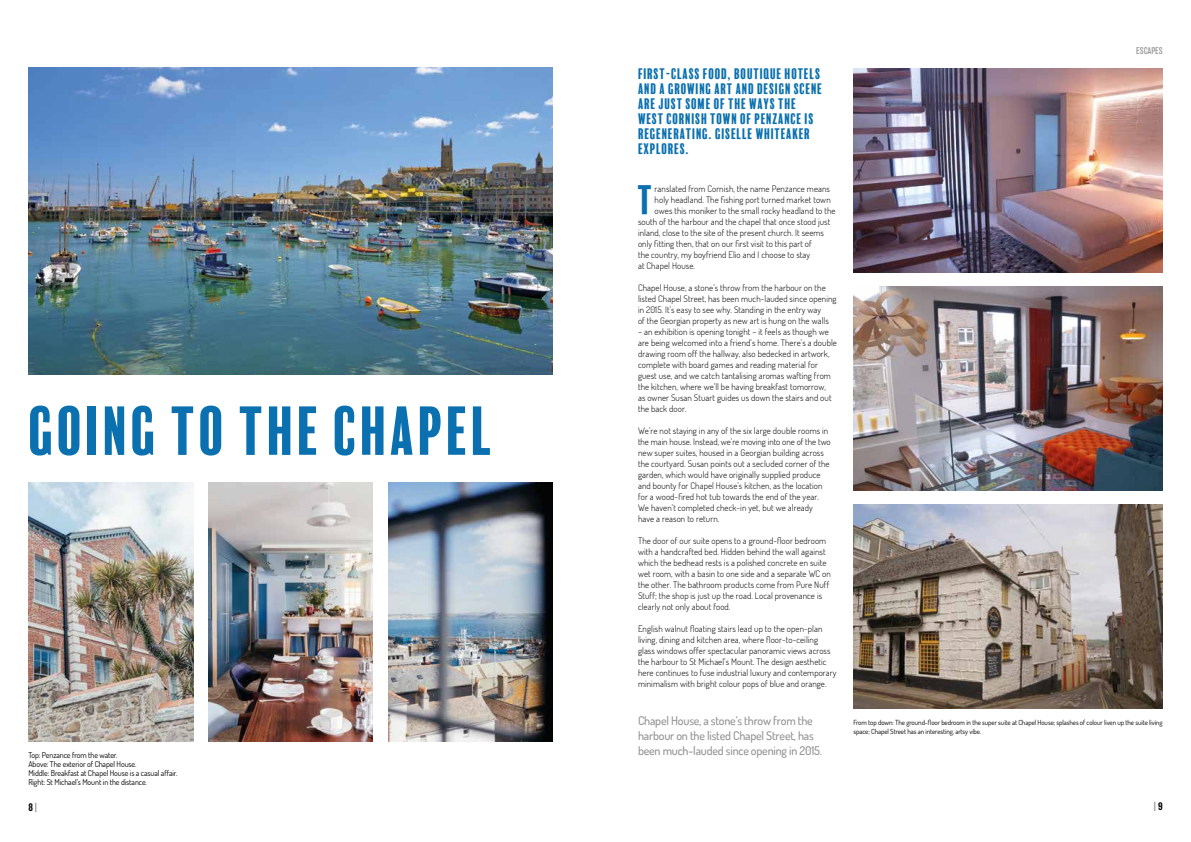
<style>
.page{position:relative;width:1191px;height:842px;background:#fff}
.page>*{position:absolute;margin:0;border:0;box-sizing:border-box;transform-origin:0 0}
.t1{font:63px "Balboa Plus Fill";color:#0a70af}
.t2{font:37.8px "Balboa Plus Fill";color:#0a70af}
.t3{font:14px/15px "Balboa Plus Fill";color:#0a70af}
.t4{font:500 12px/15px "Dosis";letter-spacing:-.015em;color:#929292}
.t5{font:500 10px "Balboa";color:#000}
.t6{font:500 10px "Balboa";color:#878787}
.t7{font:300 9px/11px "Dosis";letter-spacing:.01em;color:#000}
.t8{font:300 9px "Balboa";color:#9d9d9c}
.t9{font:8px/9px "Dosis";letter-spacing:-.01em;color:#000}
.t10{font:7px/9px "Dosis";letter-spacing:-.01em;color:#000}
.s1{color:#878787}
.s2{color:#000}
</style>
<div class="page">
<img style="left:28px;top:68px;width:525px;height:306px">
<img style="left:208px;top:483px;width:165px;height:258px">
<img style="left:28px;top:483px;width:165px;height:258px">
<img style="left:388px;top:483px;width:165px;height:258px">
<img style="left:853px;top:68px;width:309px;height:204px">
<img style="left:853px;top:287px;width:309px;height:204px">
<img style="left:853px;top:505px;width:309px;height:204px">
<h1 class="t1" style="left:28px;top:396px;width:469px">GOING TO THE CHAPEL</h1>
<p class="t9" style="left:28px;top:750px;width:151px">Top: Penzance from the water.<br>Above: The exterior of Chapel House.<br>Middle: Breakfast at Chapel House is a casual affair.<br>Right: St Michael’s Mount in the distance.</p>
<h3 class="t3" style="left:638px;top:66px;width:186px">FIRST-CLASS FOOD, BOUTIQUE HOTELS<br>AND A GROWING ART AND DESIGN SCENE<br>ARE JUST SOME OF THE WAYS THE<br>WEST CORNISH TOWN OF PENZANCE IS<br>REGENERATING. GISELLE WHITEAKER<br>EXPLORES.</h3>
<h2 class="t2" style="left:637px;top:179px;width:18px">T</h2>
<p class="t7" style="left:654px;top:183px;width:177px">ranslated from Cornish, the name Penzance means</p>
<p class="t7" style="left:654px;top:194px;width:178px">holy headland. The fishing port turned market town</p>
<p class="t7" style="left:654px;top:205px;width:182px">owes this moniker to the small rocky headland to the</p>
<p class="t7" style="left:638px;top:216px;width:194px">south of the harbour and the chapel that once stood just</p>
<p class="t7" style="left:638px;top:227px;width:187px">inland, close to the site of the present church. It seems</p>
<p class="t7" style="left:638px;top:238px;width:175px">only fitting then, that on our first visit to this part of</p>
<p class="t7" style="left:638px;top:249px;width:174px">the country, my boyfriend Elio and I choose to stay</p>
<p class="t7" style="left:638px;top:260px;width:58px">at Chapel House.</p>
<p class="t7" style="left:638px;top:282px;width:200px">Chapel House, a stone’s throw from the harbour on the listed Chapel Street, has been much-lauded since opening in 2015. It’s easy to see why. Standing in the entry way<br>of the Georgian property as new art is hung on the walls</p>
<p class="t7" style="left:638px;top:326px;width:200px">– an exhibition is opening tonight – it feels as though we are being welcomed into a friend’s home. There’s a double drawing room off the hallway, also bedecked in artwork, complete with board games and reading material for guest use, and we catch tantalising aromas wafting from the kitchen, where we’ll be having breakfast tomorrow,<br>as owner Susan Stuart guides us down the stairs and out the back door.</p>
<p class="t7" style="left:638px;top:425px;width:194px">We’re not staying in any of the six large double rooms in the main house. Instead, we’re moving into one of the two new super suites, housed in a Georgian building across the courtyard. Susan points out a secluded corner of the garden, which would have originally supplied produce and bounty for Chapel House’s kitchen, as the location for a wood-fired hot tub towards the end of the year.<br>We haven’t completed check-in yet, but we already have a reason to return.</p>
<p class="t7" style="left:638px;top:535px;width:194px">The door of our suite opens to a ground-floor bedroom with a handcrafted bed. Hidden behind the wall against which the bedhead rests is a polished concrete en suite wet room, with a basin to one side and a separate WC on the other. The bathroom products come from Pure Nuff Stuff; the shop is just up the road. Local provenance is clearly not only about food.</p>
<p class="t7" style="left:638px;top:623px;width:200px">English walnut floating stairs lead up to the open-plan living, dining and kitchen area, where floor-to-ceiling glass windows offer spectacular panoramic views across the harbour to St Michael’s Mount. The design aesthetic here continues to fuse industrial luxury and contemporary minimalism with bright colour pops of blue and orange.</p>
<h3 class="t4" style="left:638px;top:713px;width:185px">Chapel House, a stone’s throw from the harbour on the listed Chapel Street, has been much-lauded since opening in 2015.</h3>
<p class="t8" style="left:1136px;top:46px;width:28px">ESCAPES</p>
<p class="t10" style="left:853px;top:717px;width:310px">From top down: The ground-floor bedroom in the super suite at Chapel House; splashes of colour liven up the suite living space; Chapel Street has an interesting, artsy vibe.</p>
<p class="t5" style="left:28px;top:802px;width:10px">8 <span class="s1">|</span></p>
<p class="t6" style="left:1154px;top:801px;width:10px">| <span class="s2">9</span></p>
</div>
